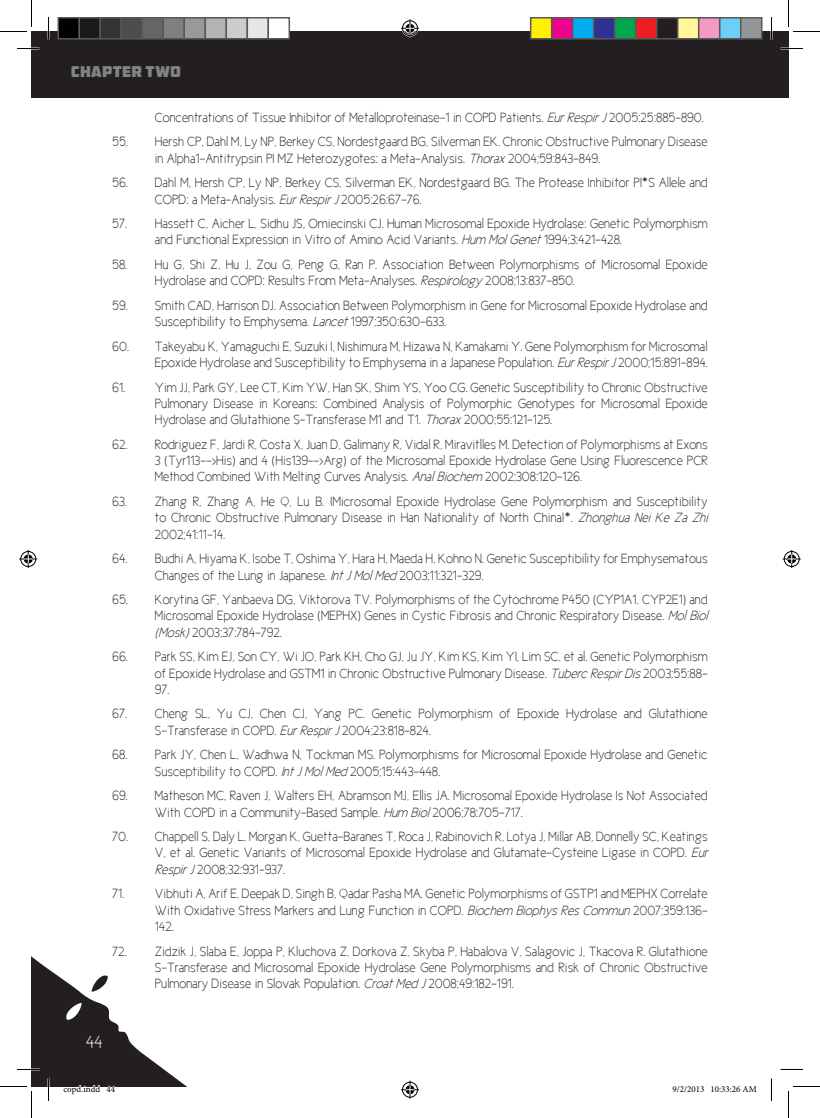
<style>
.page{position:relative;width:820px;height:1118px;background:#fff}
.page>*{position:absolute;margin:0;border:0;box-sizing:border-box;transform-origin:0 0}
.t1{font:18px "New Cicle Fina";color:#fff}
.t2{font:15px "AMCAP Eternal";color:#808285}
.t3{font:13.5px/16.2px "New Cicle Fina";color:#231f20}
.t4{font:9px "Minion Pro";color:#000}
.s1{font-style:italic}
</style>
<div class="page">
<div style="left:32px;top:32px;width:756px;height:65px;background:#231f20"></div>
<hr style="left:770px;top:17px;width:2px;height:23px;background:#fff">
<svg style="left:17px;top:48px;width:23px;height:1px"></svg>
<svg style="left:780px;top:48px;width:23px;height:1px"></svg>
<svg style="left:780px;top:1069px;width:23px;height:1px"></svg>
<svg style="left:48px;top:17px;width:1px;height:23px"></svg>
<svg style="left:771px;top:17px;width:1px;height:23px"></svg>
<svg style="left:771px;top:1078px;width:1px;height:22px"></svg>
<svg style="left:0;top:0;width:32px;height:32px"></svg>
<svg style="left:788px;top:0;width:32px;height:32px"></svg>
<svg style="left:788px;top:1086px;width:32px;height:31px"></svg>
<svg style="left:401px;top:19px;width:18px;height:18px"></svg>
<svg style="left:401px;top:1080px;width:18px;height:18px"></svg>
<svg style="left:19px;top:550px;width:18px;height:18px"></svg>
<svg style="left:783px;top:550px;width:18px;height:18px"></svg>
<div style="left:58px;top:18px;width:21px;height:21px;background:#000"></div>
<div style="left:58px;top:17px;width:22px;height:23px;border:2px solid #595959"></div>
<div style="left:79px;top:18px;width:21px;height:21px;background:#1a1a1a"></div>
<div style="left:79px;top:17px;width:22px;height:23px;border:2px solid #595959"></div>
<div style="left:100px;top:18px;width:21px;height:21px;background:#333"></div>
<div style="left:100px;top:17px;width:22px;height:23px;border:2px solid #595959"></div>
<div style="left:121px;top:18px;width:21px;height:21px;background:#4d4d4d"></div>
<div style="left:121px;top:17px;width:22px;height:23px;border:2px solid #595959"></div>
<div style="left:142px;top:18px;width:21px;height:21px;background:#666"></div>
<div style="left:142px;top:17px;width:22px;height:23px;border:2px solid #595959"></div>
<div style="left:163px;top:18px;width:21px;height:21px;background:#808080"></div>
<div style="left:163px;top:17px;width:22px;height:23px;border:2px solid #595959"></div>
<div style="left:184px;top:18px;width:21px;height:21px;background:#999"></div>
<div style="left:184px;top:17px;width:22px;height:23px;border:2px solid #595959"></div>
<div style="left:205px;top:18px;width:21px;height:21px;background:#b3b3b3"></div>
<div style="left:205px;top:17px;width:22px;height:23px;border:2px solid #595959"></div>
<div style="left:226px;top:18px;width:21px;height:21px;background:#ccc"></div>
<div style="left:226px;top:17px;width:22px;height:23px;border:2px solid #595959"></div>
<div style="left:247px;top:18px;width:21px;height:21px;background:#e6e6e6"></div>
<div style="left:247px;top:17px;width:22px;height:23px;border:2px solid #595959"></div>
<div style="left:268px;top:18px;width:21px;height:21px;background:#fff"></div>
<div style="left:268px;top:17px;width:22px;height:23px;border:2px solid #595959"></div>
<div style="left:531px;top:18px;width:21px;height:21px;background:#fff101"></div>
<div style="left:530px;top:17px;width:22px;height:23px;border:2px solid #595959"></div>
<div style="left:552px;top:18px;width:21px;height:21px;background:#ed028c"></div>
<div style="left:551px;top:17px;width:22px;height:23px;border:2px solid #595959"></div>
<div style="left:573px;top:18px;width:21px;height:21px;background:#00aeef"></div>
<div style="left:572px;top:17px;width:22px;height:23px;border:2px solid #595959"></div>
<div style="left:594px;top:18px;width:21px;height:21px;background:#2e3092"></div>
<div style="left:593px;top:17px;width:22px;height:23px;border:2px solid #595959"></div>
<div style="left:615px;top:18px;width:21px;height:21px;background:#00a54f"></div>
<div style="left:614px;top:17px;width:22px;height:23px;border:2px solid #595959"></div>
<div style="left:636px;top:18px;width:21px;height:21px;background:#ee1d23"></div>
<div style="left:635px;top:17px;width:22px;height:23px;border:2px solid #595959"></div>
<div style="left:657px;top:18px;width:21px;height:21px;background:#231f20"></div>
<div style="left:656px;top:17px;width:22px;height:23px;border:2px solid #595959"></div>
<div style="left:678px;top:18px;width:21px;height:21px;background:#fff79a"></div>
<div style="left:677px;top:17px;width:22px;height:23px;border:2px solid #595959"></div>
<div style="left:699px;top:18px;width:21px;height:21px;background:#f499c2"></div>
<div style="left:698px;top:17px;width:22px;height:23px;border:2px solid #595959"></div>
<div style="left:720px;top:18px;width:21px;height:21px;background:#6bcff6"></div>
<div style="left:719px;top:17px;width:22px;height:23px;border:2px solid #595959"></div>
<div style="left:741px;top:18px;width:21px;height:21px;background:#939598"></div>
<div style="left:740px;top:17px;width:22px;height:23px;border:2px solid #595959"></div>
<svg style="left:0;top:956px;width:188px;height:161px"></svg>
<p class="t2" style="left:71px;top:62px;width:112px">CHAPTER TWO</p>
<p class="t3" style="left:155px;top:109px;width:550px">Concentrations of Tissue Inhibitor of Metalloproteinase-1 in COPD Patients. <span class="s1">Eur Respir J</span> 2005;25:885-890.</p>
<p class="t3" style="left:155px;top:134px;width:554px;text-indent:-43px">55. Hersh CP, Dahl M, Ly NP, Berkey CS, Nordestgaard BG, Silverman EK. Chronic Obstructive Pulmonary Disease in Alpha1-Antitrypsin PI MZ Heterozygotes: a Meta-Analysis. <span class="s1">Thorax</span> 2004;59:843-849.</p>
<p class="t3" style="left:155px;top:175px;width:554px;text-indent:-43px">56. Dahl M, Hersh CP, Ly NP, Berkey CS, Silverman EK, Nordestgaard BG. The Protease Inhibitor PI*S Allele and<br>COPD: a Meta-Analysis. <span class="s1">Eur Respir J</span> 2005;26:67-76.</p>
<p class="t3" style="left:155px;top:216px;width:554px;text-indent:-43px">57. Hassett C, Aicher L, Sidhu JS, Omiecinski CJ. Human Microsomal Epoxide Hydrolase: Genetic Polymorphism and Functional Expression in Vitro of Amino Acid Variants. <span class="s1">Hum Mol Genet</span> 1994;3:421-428.</p>
<p class="t3" style="left:155px;top:256px;width:554px;text-indent:-43px">58. Hu G, Shi Z, Hu J, Zou G, Peng G, Ran P. Association Between Polymorphisms of Microsomal Epoxide<br>Hydrolase and COPD: Results From Meta-Analyses. <span class="s1">Respirology</span> 2008;13:837-850.</p>
<p class="t3" style="left:155px;top:297px;width:554px;text-indent:-43px">59. Smith CAD, Harrison DJ. Association Between Polymorphism in Gene for Microsomal Epoxide Hydrolase and<br>Susceptibility to Emphysema. <span class="s1">Lancet</span> 1997;350:630-633.</p>
<p class="t3" style="left:112px;top:338px;width:597px;text-align:right">60. Takeyabu K, Yamaguchi E, Suzuki I, Nishimura M, Hizawa N, Kamakami Y. Gene Polymorphism for Microsomal<br>Epoxide Hydrolase and Susceptibility to Emphysema in a Japanese Population. <span class="s1">Eur Respir J</span> 2000;15:891-894.</p>
<p class="t3" style="left:155px;top:379px;width:554px;text-align:justify;text-indent:-43px">61. Yim JJ, Park GY, Lee CT, Kim YW, Han SK, Shim YS, Yoo CG. Genetic Susceptibility to Chronic Obstructive Pulmonary Disease in Koreans: Combined Analysis of Polymorphic Genotypes for Microsomal Epoxide Hydrolase and Glutathione S-Transferase M1 and T1. <span class="s1">Thorax</span> 2000;55:121-125.</p>
<p class="t3" style="left:155px;top:436px;width:554px;text-align:justify;text-indent:-43px">62. Rodriguez F, Jardi R, Costa X, Juan D, Galimany R, Vidal R, Miravitlles M. Detection of Polymorphisms at Exons 3 (Tyr113--&gt;His) and 4 (His139--&gt;Arg) of the Microsomal Epoxide Hydrolase Gene Using Fluorescence PCR Method Combined With Melting Curves Analysis. <span class="s1">Anal Biochem</span> 2002;308:120-126.</p>
<p class="t3" style="left:155px;top:493px;width:554px;text-align:justify;text-indent:-43px">63. Zhang R, Zhang A, He Q, Lu B. [Microsomal Epoxide Hydrolase Gene Polymorphism and Susceptibility to Chronic Obstructive Pulmonary Disease in Han Nationality of North China]*. <span class="s1">Zhonghua Nei Ke Za Zhi </span>2002;41:11-14.</p>
<p class="t3" style="left:155px;top:550px;width:554px;text-indent:-43px">64. Budhi A, Hiyama K, Isobe T, Oshima Y, Hara H, Maeda H, Kohno N. Genetic Susceptibility for Emphysematous<br>Changes of the Lung in Japanese. <span class="s1">Int J Mol Med</span> 2003;11:321-329.</p>
<p class="t3" style="left:155px;top:591px;width:554px;text-align:justify;text-indent:-43px">65. Korytina GF, Yanbaeva DG, Viktorova TV. Polymorphisms of the Cytochrome P450 (CYP1A1, CYP2E1) and Microsomal Epoxide Hydrolase (MEPHX) Genes in Cystic Fibrosis and Chronic Respiratory Disease. <span class="s1">Mol Biol (Mosk)</span> 2003;37:784-792.</p>
<p class="t3" style="left:155px;top:648px;width:554px;text-align:justify;text-indent:-43px">66. Park SS, Kim EJ, Son CY, Wi JO, Park KH, Cho GJ, Ju JY, Kim KS, Kim YI, Lim SC, et al. Genetic Polymorphism of Epoxide Hydrolase and GSTM1 in Chronic Obstructive Pulmonary Disease. <span class="s1">Tuberc Respir Dis</span> 2003;55:88- 97.</p>
<p class="t3" style="left:155px;top:706px;width:554px;text-indent:-43px">67. Cheng SL, Yu CJ, Chen CJ, Yang PC. Genetic Polymorphism of Epoxide Hydrolase and Glutathione<br>S-Transferase in COPD. <span class="s1">Eur Respir J</span> 2004;23:818-824.</p>
<p class="t3" style="left:155px;top:746px;width:554px;text-indent:-43px">68. Park JY, Chen L, Wadhwa N, Tockman MS. Polymorphisms for Microsomal Epoxide Hydrolase and Genetic<br>Susceptibility to COPD. <span class="s1">Int J Mol Med</span> 2005;15:443-448.</p>
<p class="t3" style="left:155px;top:787px;width:554px;text-indent:-43px">69. Matheson MC, Raven J, Walters EH, Abramson MJ, Ellis JA. Microsomal Epoxide Hydrolase Is Not Associated<br>With COPD in a Community-Based Sample. <span class="s1">Hum Biol</span> 2006;78:705-717.</p>
<p class="t3" style="left:155px;top:828px;width:554px;text-align:justify;text-indent:-43px">70. Chappell S, Daly L, Morgan K, Guetta-Baranes T, Roca J, Rabinovich R, Lotya J, Millar AB, Donnelly SC, Keatings V, et al. Genetic Variants of Microsomal Epoxide Hydrolase and Glutamate-Cysteine Ligase in COPD. <span class="s1">Eur Respir J</span> 2008;32:931-937.</p>
<p class="t3" style="left:155px;top:885px;width:554px;text-align:justify;text-indent:-43px">71. Vibhuti A, Arif E, Deepak D, Singh B, Qadar Pasha MA. Genetic Polymorphisms of GSTP1 and MEPHX Correlate With Oxidative Stress Markers and Lung Function in COPD. <span class="s1">Biochem Biophys Res Commun</span> 2007;359:136- 142.</p>
<p class="t3" style="left:155px;top:942px;width:554px;text-align:justify;text-indent:-43px">72. Zidzik J, Slaba E, Joppa P, Kluchova Z, Dorkova Z, Skyba P, Habalova V, Salagovic J, Tkacova R. Glutathione S-Transferase and Microsomal Epoxide Hydrolase Gene Polymorphisms and Risk of Chronic Obstructive Pulmonary Disease in Slovak Population. <span class="s1">Croat Med J</span> 2008;49:182-191.</p>
<h1 class="t1" style="left:86px;top:1032px;width:19px">44</h1>
<p class="t4" style="left:64px;top:1083px;width:53px">copd.indd 44</p>
<p class="t4" style="left:672px;top:1083px;width:86px">9/2/2013 10:33:26 AM</p>
</div>
